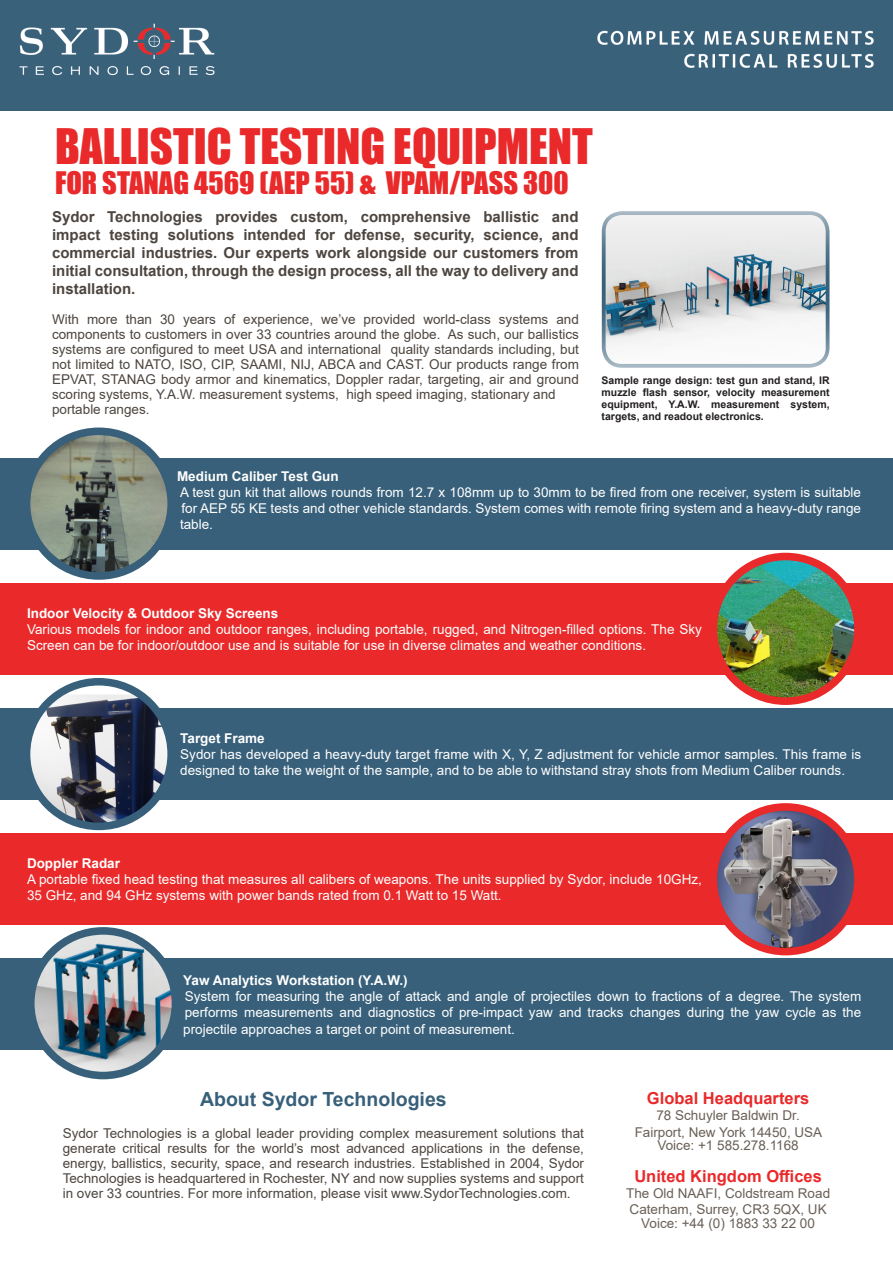
<style>
.page{position:relative;width:893px;height:1263px;background:#fff}
.page>*{position:absolute;margin:0;border:0;box-sizing:border-box;transform-origin:0 0}
.t1{font:45px "Impact";color:#e9292a}
.t2{font:28.5px "Impact";color:#e9292a}
.t3{font:700 19.5px "Arial";color:#38607a}
.t4{font:700 16.5px "Arial";color:#e9292a}
.t5{font:700 15px/18px "Arial";color:#4d453f;text-align:justify}
.t6{font:13.5px/16.2px "Arial";color:#fff}
.t7{font:13.5px/15px "Arial";color:#4d453f;text-align:justify}
.t8{font:13.5px "Arial";color:#696057}
.t9{font:700 13.5px "Arial";color:#fff}
.t10{font:700 10.5px/12px "Arial";color:#231f20;text-align:justify}
</style>
<div class="page">
<div style="left:0;top:458px;width:893px;height:91px;background:#38607a"></div>
<img style="left:27px;top:431px;width:144px;height:145px;border-radius:72px">
<div style="left:23px;top:427px;width:152px;height:153px;border:8px solid #38607a;border-radius:50%"></div>
<div style="left:0;top:583px;width:893px;height:92px;background:#e9292a"></div>
<img style="left:718px;top:556px;width:135px;height:144px">
<div style="left:709px;top:553px;width:153px;height:152px;border:8px solid #e9292a;border-radius:50%"></div>
<div style="left:0;top:708px;width:893px;height:92px;background:#38607a"></div>
<img style="left:32px;top:694px;width:134px;height:132px">
<div style="left:23px;top:678px;width:152px;height:152px;border:8px solid #38607a;border-radius:50%"></div>
<div style="left:0;top:833px;width:893px;height:92px;background:#e9292a"></div>
<img style="left:713px;top:807px;width:145px;height:144px;border-radius:72px">
<div style="left:709px;top:803px;width:153px;height:152px;border:8px solid #e9292a;border-radius:50%"></div>
<div style="left:0;top:958px;width:893px;height:92px;background:#38607a"></div>
<img style="left:31px;top:931px;width:144px;height:144px;border-radius:72px">
<div style="left:27px;top:927px;width:152px;height:152px;border:8px solid #38607a;border-radius:50%"></div>
<svg style="left:53px;top:110px;width:543px;height:1px"></svg>
<img style="left:605px;top:214px;width:223px;height:149px">
<div style="left:602px;top:211px;width:227px;height:157px;border:4px solid #38607a;border-radius:18px"></div>
<div style="left:0;top:0;width:893px;height:110px;background:#39617a"></div>
<p class="t1" style="left:55px;top:111px;width:539px">BALLISTIC TESTING EQUIPMENT</p>
<p class="t2" style="left:55px;top:160px;width:515px">FOR STANAG 4569 (AEP 55) &amp; VPAM/PASS 300</p>
<p class="t5" style="left:52px;top:208px;width:528px">Sydor Technologies provides custom, comprehensive ballistic and impact testing solutions intended for defense, security, science, and commercial industries. Our experts work alongside our customers from initial consultation, through the design process, all the way to delivery and installation.</p>
<p class="t7" style="left:52px;top:312px;width:528px;text-align:left">With more than 30 years of experience, we’ve provided world-class systems and components to customers in over 33 countries around the globe. As such, our ballistics systems are configured to meet USA and international quality standards including, but not limited to NATO, ISO, CIP, SAAMI, NIJ, ABCA and CAST. Our products range from EPVAT, STANAG body armor and kinematics, Doppler radar, targeting, air and ground scoring systems, Y.A.W. measurement systems, high speed imaging, stationary and portable ranges.</p>
<p class="t10" style="left:602px;top:375px;width:229px">Sample range design: test gun and stand, IR muzzle flash sensor, velocity measurement equipment, Y.A.W. measurement system, targets, and readout electronics.</p>
<p class="t9" style="left:177px;top:466px;width:163px">Medium Caliber Test Gun</p>
<p class="t6" style="left:180px;top:484px;width:682px;text-align:justify">A test gun kit that allows rounds from 12.7 x 108mm up to 30mm to be fired from one receiver, system is suitable for AEP 55 KE tests and other vehicle standards. System comes with remote firing system and a heavy-duty range table.</p>
<p class="t9" style="left:27px;top:603px;width:253px">Indoor Velocity &amp; Outdoor Sky Screens</p>
<p class="t6" style="left:27px;top:621px;width:676px">Various models for indoor and outdoor ranges, including portable, rugged, and Nitrogen-filled options. The Sky<br>Screen can be for indoor/outdoor use and is suitable for use in diverse climates and weather conditions.</p>
<p class="t9" style="left:180px;top:728px;width:86px">Target Frame</p>
<p class="t6" style="left:180px;top:746px;width:682px">Sydor has developed a heavy-duty target frame with X, Y, Z adjustment for vehicle armor samples. This frame is designed to take the weight of the sample, and to be able to withstand stray shots from Medium Caliber rounds.</p>
<p class="t9" style="left:27px;top:854px;width:95px">Doppler Radar</p>
<p class="t6" style="left:27px;top:871px;width:676px">A portable fixed head testing that measures all calibers of weapons. The units supplied by Sydor, include 10GHz,<br>35 GHz, and 94 GHz systems with power bands rated from 0.1 Watt to 15 Watt.</p>
<p class="t9" style="left:183px;top:971px;width:226px">Yaw Analytics Workstation (Y.A.W.)</p>
<p class="t6" style="left:183px;top:988px;width:679px;text-align:justify">System for measuring the angle of attack and angle of projectiles down to fractions of a degree. The system performs measurements and diagnostics of pre-impact yaw and tracks changes during the yaw cycle as the projectile approaches a target or point of measurement.</p>
<p class="t3" style="left:200px;top:1086px;width:248px">About Sydor Technologies</p>
<p class="t7" style="left:63px;top:1125px;width:523px">Sydor Technologies is a global leader providing complex measurement solutions that generate critical results for the world’s most advanced applications in the defense, energy, ballistics, security, space, and research industries. Established in 2004, Sydor Technologies is headquartered in Rochester, NY and now supplies systems and support</p>
<p class="t7" style="left:63px;top:1185px;width:509px">in over 33 countries. For more information, please visit www.SydorTechnologies.com.</p>
<p class="t4" style="left:647px;top:1087px;width:164px">Global Headquarters</p>
<p class="t8" style="left:656px;top:1106px;width:145px">78 Schuyler Baldwin Dr.</p>
<p class="t8" style="left:635px;top:1122px;width:189px">Fairport, New York 14450, USA</p>
<p class="t8" style="left:657px;top:1136px;width:143px">Voice: +1 585.278.1168</p>
<p class="t4" style="left:634px;top:1164px;width:189px">United Kingdom Offices</p>
<p class="t8" style="left:626px;top:1184px;width:206px">The Old NAAFI, Coldstream Road</p>
<p class="t8" style="left:630px;top:1200px;width:199px">Caterham, Surrey, CR3 5QX, UK</p>
<p class="t8" style="left:641px;top:1213px;width:175px">Voice: +44 (0) 1883 33 22 00</p>
</div>
